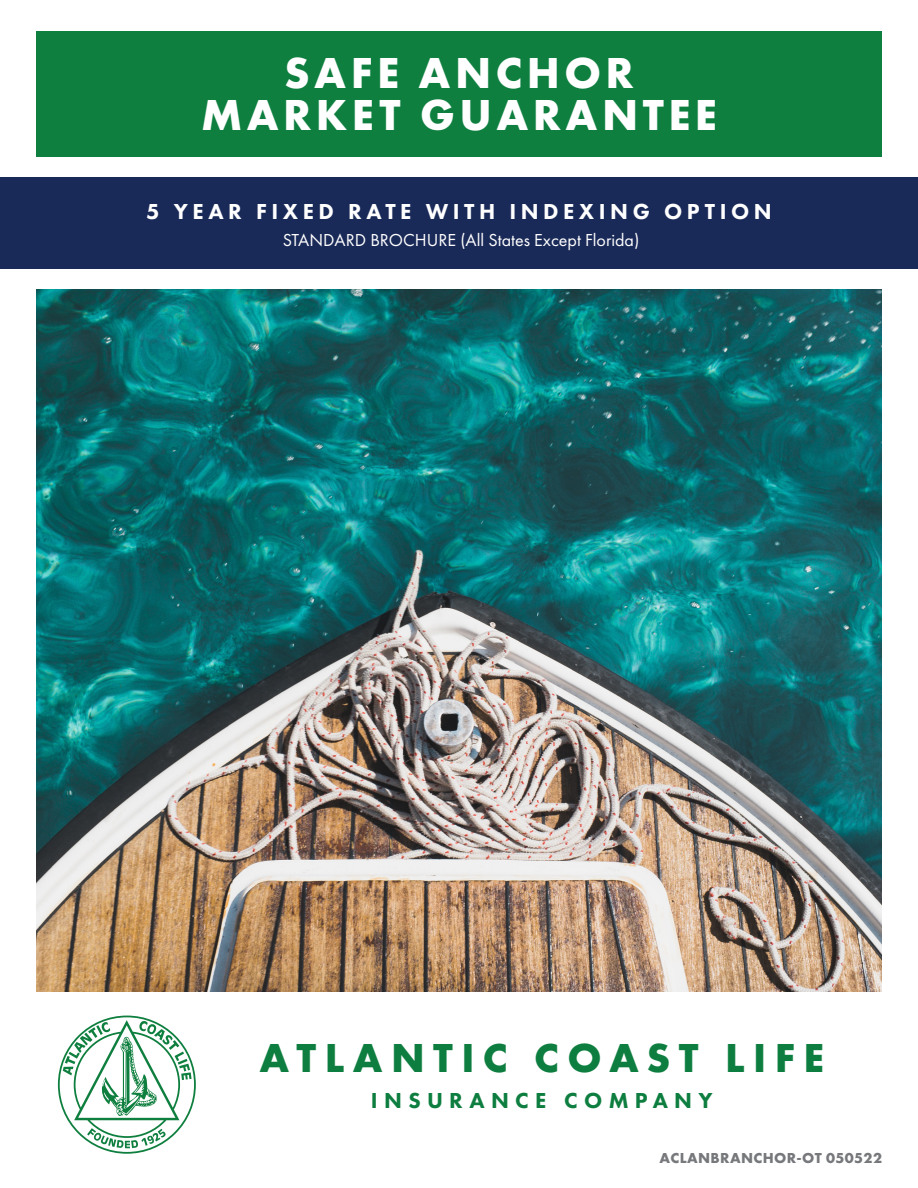
<style>
.page{position:relative;width:918px;height:1188px;background:#fff}
.page>*{position:absolute;margin:0;border:0;box-sizing:border-box;transform-origin:0 0}
.t1{font:700 45px "Futura PT";letter-spacing:.1em;color:#fff}
.t2{font:700 42px "Futura PT";letter-spacing:.2em;color:#0d7e3f}
.t3{font:800 22.5px "Futura PT";letter-spacing:.2em;color:#fff}
.t4{font:800 22.5px "Futura PT";letter-spacing:.28em;color:#0d7e3f}
.t5{font:18px "Futura PT";color:#fff}
.Paragraph_Subhead{font:700 15px "Futura PT";letter-spacing:.025em;color:#76787b}
</style>
<div class="page">
<div style="left:0;top:177px;width:918px;height:91px;background:#1a2a58"></div>
<div style="left:36px;top:32px;width:846px;height:126px;background:#0e7f3f"></div>
<svg style="left:58px;top:1016px;width:138px;height:138px"></svg>
<img style="left:36px;top:289px;width:846px;height:702px">
<p class="t1" style="left:284px;top:44px;width:351px">SAFE ANCHOR</p>
<p class="t1" style="left:201px;top:86px;width:517px">MARKET GUARANTEE</p>
<p class="t3" style="left:146px;top:197px;width:627px">5 YEAR FIXED RATE WITH INDEXING OPTION</p>
<p class="t5" style="left:283px;top:230px;width:358px">STANDARD BROCHURE (All States Except Florida)</p>
<p class="t2" style="left:260px;top:1030px;width:566px">ATLANTIC COAST LIFE</p>
<p class="t4" style="left:371px;top:1086px;width:343px">INSURANCE COMPANY</p>
<p class="Paragraph_Subhead" style="left:659px;top:1149px;width:224px">ACLANBRANCHOR-OT 050522</p>
</div>
